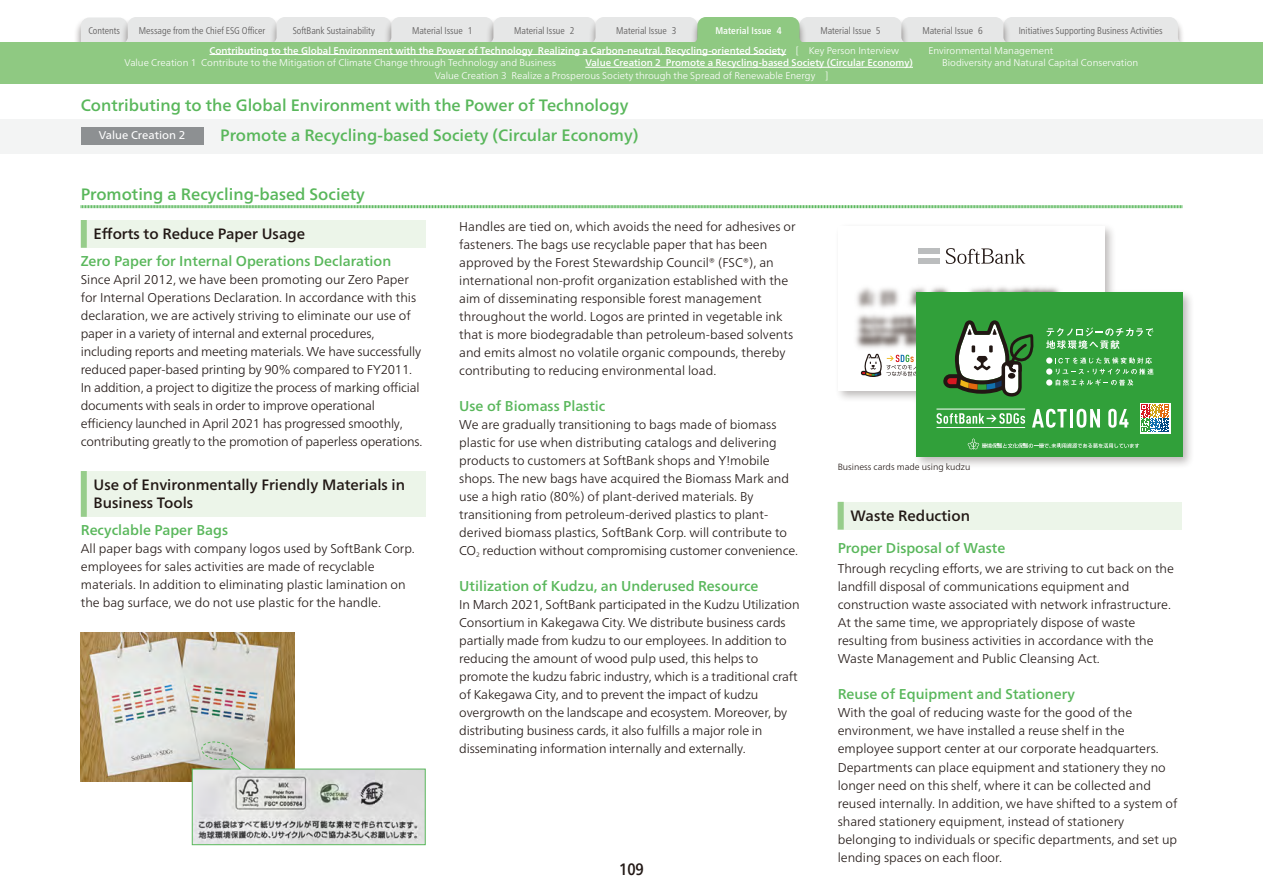
<style>
.page{position:relative;width:1263px;height:893px;background:#fff}
.page>*{position:absolute;margin:0;border:0;box-sizing:border-box;transform-origin:0 0}
.t1{font:500 16.5px "Frutiger Neue LT Pro";color:#59b75b}
.t2{font:500 condensed 16.5px "Frutiger Neue LT Pro";color:#221815}
.t3{font:500 15px/18px "Frutiger Neue LT Pro";color:#221815}
.t4{font:500 14.25px "Frutiger Neue LT Pro";color:#59b75b}
.t5{font:300 12.75px/18px "Frutiger Neue LT Pro";color:#221815}
.t6{font:11.25px "Frutiger Neue LT Pro";color:#fff}
.t7{font:300 9.75px "Frutiger Neue LT Pro";color:#fff}
.t8{font:500 9.75px "Frutiger Neue LT Pro";color:#fff}
.t9{font:300 condensed 9.75px "Frutiger Neue LT Pro";color:#595757}
.t10{font:500 condensed 9.75px "Frutiger Neue LT Pro";letter-spacing:.01em;color:#fff}
.t11{font:300 9px "Frutiger Neue LT Pro";color:#221815}
.s1{font-weight:300}
</style>
<div class="page">
<div style="left:0;top:119px;width:1263px;height:34px;background:#f3f4f4"></div>
<svg style="left:81px;top:205px;width:1101px;height:4px;background:#abdaac"></svg>
<div style="left:81px;top:220px;width:344px;height:28px;background:#ecf5e9"></div>
<div style="left:81px;top:220px;width:6px;height:28px;background:#97cd8b"></div>
<div style="left:81px;top:471px;width:344px;height:46px;background:#ecf5e9"></div>
<div style="left:81px;top:471px;width:6px;height:46px;background:#97cd8b"></div>
<div style="left:838px;top:502px;width:344px;height:28px;background:#ecf5e9"></div>
<div style="left:838px;top:502px;width:6px;height:28px;background:#97cd8b"></div>
<div style="left:834px;top:223px;width:361px;height:246px;background:#221815;opacity:.3"></div>
<div style="left:838px;top:226px;width:266px;height:165px;background:#fff"></div>
<img style="left:838px;top:236px;width:302px;height:182px">
<div style="left:916px;top:292px;width:266px;height:164px;background:#31a03a"></div>
<svg style="left:861px;top:320px;width:173px;height:77px"></svg>
<svg style="left:936px;top:413px;width:89px;height:11px"></svg>
<hr style="left:936px;top:409px;width:89px;height:1px;background:#fff">
<hr style="left:936px;top:427px;width:89px;height:1px;background:#fff">
<svg style="left:1032px;top:409px;width:34px;height:19px"></svg>
<hr style="left:1070px;top:409px;width:3px;height:18px;background:#fff">
<svg style="left:1076px;top:409px;width:24px;height:19px"></svg>
<svg style="left:1108px;top:409px;width:20px;height:19px"></svg>
<div style="left:1140px;top:403px;width:30px;height:31px;background:#fff"></div>
<svg style="left:1141px;top:404px;width:28px;height:28px"></svg>
<svg style="left:1046px;top:327px;width:107px;height:22px"></svg>
<div style="left:1046px;top:357px;width:6px;height:7px;background:#fff;border-radius:50%"></div>
<div style="left:1046px;top:368px;width:6px;height:7px;background:#fff;border-radius:50%"></div>
<div style="left:1046px;top:379px;width:6px;height:7px;background:#fff;border-radius:50%"></div>
<svg style="left:1055px;top:357px;width:98px;height:29px"></svg>
<svg style="left:968px;top:439px;width:171px;height:11px"></svg>
<img style="left:81px;top:632px;width:213px;height:149px">
<svg style="left:191px;top:741px;width:235px;height:105px;background:#cecfca"></svg>
<div style="left:81px;top:128px;width:122px;height:17px;background:#8d9092"></div>
<div style="left:73px;top:17px;width:64px;height:52px;background:#221815;opacity:.5"></div>
<svg style="left:81px;top:17px;width:1101px;height:26px;background:#dae2d9"></svg>
<div style="left:0;top:43px;width:1263px;height:41px;background:#8fc982"></div>
<hr style="left:209px;top:54px;width:577px;height:1px;background:#fff">
<hr style="left:585px;top:67px;width:328px;height:1px;background:#fff">
<p class="t9" style="left:88px;top:25px;width:33px">Contents</p>
<p class="t9" style="left:139px;top:25px;width:128px">Message from the Chief ESG Officer</p>
<p class="t9" style="left:293px;top:25px;width:84px">SoftBank Sustainability</p>
<p class="t9" style="left:412px;top:25px;width:62px">Material Issue 1</p>
<p class="t9" style="left:514px;top:25px;width:62px">Material Issue 2</p>
<p class="t9" style="left:616px;top:25px;width:62px">Material Issue 3</p>
<p class="t10" style="left:715px;top:25px;width:68px">Material Issue 4</p>
<p class="t9" style="left:820px;top:25px;width:62px">Material Issue 5</p>
<p class="t9" style="left:922px;top:25px;width:62px">Material Issue 6</p>
<p class="t9" style="left:1019px;top:25px;width:146px">Initiatives Supporting Business Activities</p>
<p class="t8" style="left:209px;top:44px;width:691px">Contributing to the Global Environment with the Power of Technology Realizing a Carbon-neutral, Recycling-oriented Society <span class="s1">[ Key Person Interview</span></p>
<p class="t7" style="left:928px;top:44px;width:127px">Environmental Management</p>
<p class="t7" style="left:125px;top:57px;width:433px">Value Creation 1 Contribute to the Mitigation of Climate Change through Technology and Business</p>
<p class="t8" style="left:585px;top:57px;width:329px">Value Creation 2 Promote a Recycling-based Society (Circular Economy)</p>
<p class="t7" style="left:942px;top:57px;width:198px">Biodiversity and Natural Capital Conservation</p>
<p class="t7" style="left:435px;top:70px;width:395px">Value Creation 3 Realize a Prosperous Society through the Spread of Renewable Energy ]</p>
<p class="t1" style="left:81px;top:95px;width:549px">Contributing to the Global Environment with the Power of Technology</p>
<p class="t6" style="left:99px;top:129px;width:88px">Value Creation 2</p>
<p class="t1" style="left:220px;top:125px;width:420px">Promote a Recycling-based Society (Circular Economy)</p>
<p class="t1" style="left:81px;top:184px;width:286px">Promoting a Recycling-based Society</p>
<p class="t3" style="left:94px;top:224px;width:213px">Efforts to Reduce Paper Usage</p>
<p class="t4" style="left:81px;top:252px;width:312px">Zero Paper for Internal Operations Declaration</p>
<p class="t5" style="left:81px;top:270px;width:342px">Since April 2012, we have been promoting our Zero Paper for Internal Operations Declaration. In accordance with this declaration, we are actively striving to eliminate our use of paper in a variety of internal and external procedures, including reports and meeting materials. We have successfully reduced paper-based printing by 90% compared to FY2011.<br>In addition, a project to digitize the process of marking official documents with seals in order to improve operational efficiency launched in April 2021 has progressed smoothly, contributing greatly to the promotion of paperless operations.</p>
<p class="t3" style="left:94px;top:475px;width:313px">Use of Environmentally Friendly Materials in<br>Business Tools</p>
<p class="t4" style="left:81px;top:521px;width:149px">Recyclable Paper Bags</p>
<p class="t5" style="left:81px;top:539px;width:334px">All paper bags with company logos used by SoftBank Corp. employees for sales activities are made of recyclable materials. In addition to eliminating plastic lamination on the bag surface, we do not use plastic for the handle.</p>
<p class="t5" style="left:459px;top:217px;width:338px">Handles are tied on, which avoids the need for adhesives or fasteners. The bags use recyclable paper that has been approved by the Forest Stewardship Council® (FSC®), an international non-profit organization established with the aim of disseminating responsible forest management throughout the world. Logos are printed in vegetable ink that is more biodegradable than petroleum-based solvents and emits almost no volatile organic compounds, thereby contributing to reducing environmental load.</p>
<p class="t4" style="left:459px;top:397px;width:148px">Use of Biomass Plastic</p>
<p class="t5" style="left:459px;top:415px;width:338px">We are gradually transitioning to bags made of biomass plastic for use when distributing catalogs and delivering products to customers at SoftBank shops and Y!mobile shops. The new bags have acquired the Biomass Mark and use a high ratio (80%) of plant-derived materials. By transitioning from petroleum-derived plastics to plant&shy;derived biomass plastics, SoftBank Corp. will contribute to CO<sub>2</sub> reduction without compromising customer convenience.</p>
<p class="t4" style="left:459px;top:577px;width:301px">Utilization of Kudzu, an Underused Resource</p>
<p class="t5" style="left:459px;top:595px;width:342px">In March 2021, SoftBank participated in the Kudzu Utilization Consortium in Kakegawa City. We distribute business cards partially made from kudzu to our employees. In addition to reducing the amount of wood pulp used, this helps to promote the kudzu fabric industry, which is a traditional craft of Kakegawa City, and to prevent the impact of kudzu overgrowth on the landscape and ecosystem. Moreover, by distributing business cards, it also fulfills a major role in disseminating information internally and externally.</p>
<p class="t2" style="left:619px;top:860px;width:26px">109</p>
<p class="t11" style="left:838px;top:461px;width:134px">Business cards made using kudzu</p>
<p class="t3" style="left:850px;top:506px;width:121px">Waste Reduction</p>
<p class="t4" style="left:838px;top:540px;width:169px">Proper Disposal of Waste</p>
<p class="t5" style="left:838px;top:560px;width:338px">Through recycling efforts, we are striving to cut back on the landfill disposal of communications equipment and construction waste associated with network infrastructure.<br>At the same time, we appropriately dispose of waste resulting from business activities in accordance with the Waste Management and Public Cleansing Act.</p>
<p class="t4" style="left:838px;top:686px;width:239px">Reuse of Equipment and Stationery</p>
<p class="t5" style="left:838px;top:704px;width:341px">With the goal of reducing waste for the good of the environment, we have installed a reuse shelf in the employee support center at our corporate headquarters.<br>Departments can place equipment and stationery they no longer need on this shelf, where it can be collected and reused internally. In addition, we have shifted to a system of shared stationery equipment, instead of stationery belonging to individuals or specific departments, and set up lending spaces on each floor.</p>
</div>
